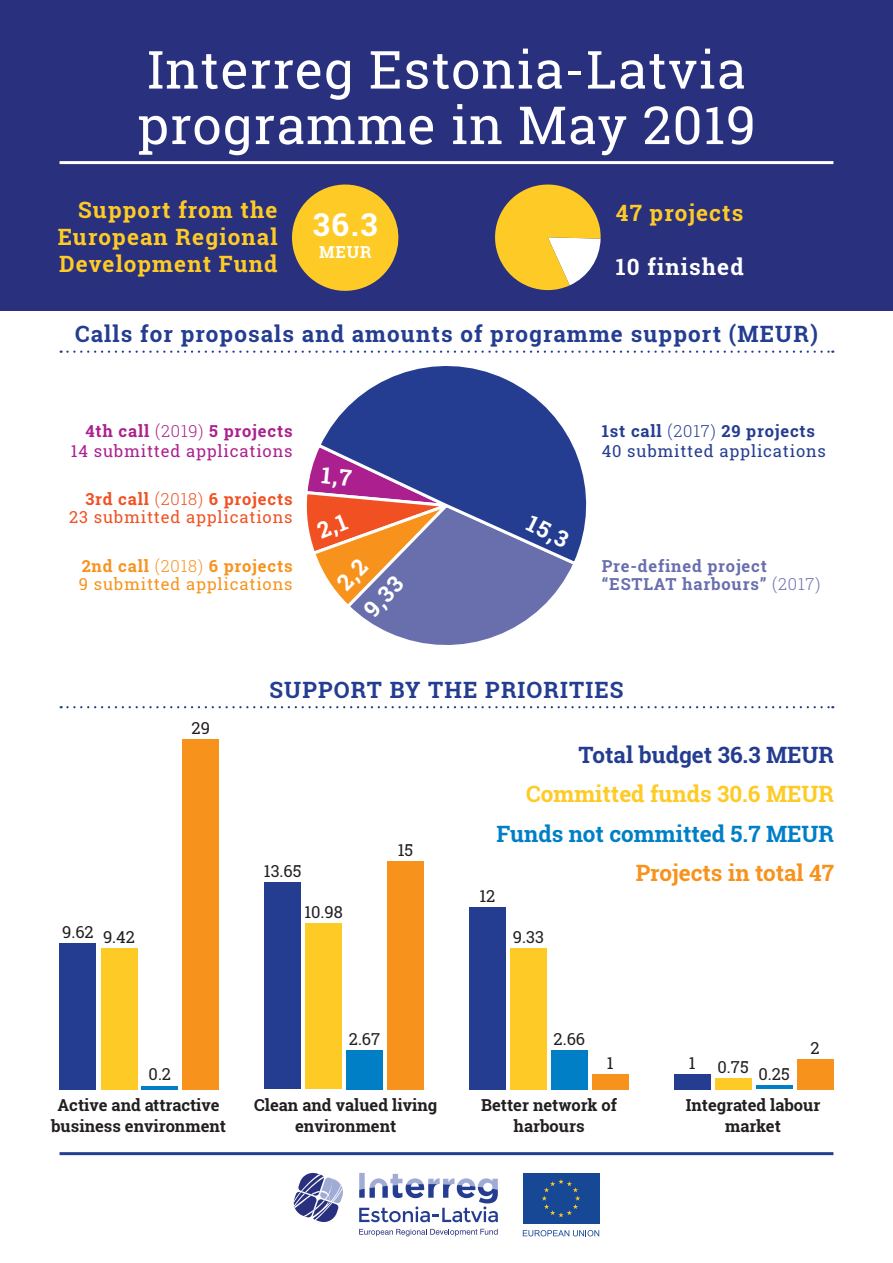
<style>
.page{position:relative;width:893px;height:1263px;background:#fff}
.page>*{position:absolute;margin:0;border:0;box-sizing:border-box;transform-origin:0 0}
.t1{font:52.5px/55.5px "Roboto Slab";letter-spacing:.02em;color:#fff}
.t2{font:700 31.5px "Roboto Slab";color:#fff}
.t3{font:700 22.5px "Roboto Slab";letter-spacing:.05em;color:#243d91}
.t4{font:700 22.5px/27px "Roboto Slab";letter-spacing:.05em;color:#fecb26;text-align:justify}
.t5{font:700 22.5px "Roboto Slab";color:#007fc6}
.t6{font:700 22.5px "Roboto Slab";color:#fecb26}
.t7{font:700 22.5px "Roboto Slab";color:#243d91}
.t8{font:700 22.5px "Roboto Slab";letter-spacing:.05em;color:#fff}
.t9{font:700 22.5px "Roboto Slab";color:#f7931d}
.t10{font:700 16.5px/21px "Roboto Slab";color:#231f20;text-align:center}
.t11{font:16.5px "Roboto Slab";color:#231f20}
.t12{font:16.5px/19.8px "Roboto Slab";letter-spacing:.05em;color:#243d91}
.t13{font:16.5px/19.8px "Roboto Slab";letter-spacing:.05em;color:#ab208e;text-align:right}
.t14{font:16.5px/18px "Roboto Slab";letter-spacing:.05em;color:#f15122;text-align:right}
.t15{font:16.5px/18px "Roboto Slab";letter-spacing:.05em;color:#f7931d}
.t16{font:700 16.5px/18px "Roboto Slab";letter-spacing:.05em;color:#696ead}
.t17{font:700 16.5px "Roboto Slab";color:#fff}
.s1{font-weight:700}
.s2{font-weight:300}
</style>
<div class="page">
<svg style="left:316px;top:350px;width:291px;height:198px"></svg>
<div style="left:0;top:0;width:893px;height:310px;background:#29307d"></div>
<svg style="left:293px;top:1172px;width:50px;height:50px"></svg>
<svg style="left:359px;top:1229px;width:139px;height:7px"></svg>
<svg style="left:359px;top:1173px;width:139px;height:49px"></svg>
<svg style="left:523px;top:1230px;width:76px;height:6px"></svg>
<div style="left:523px;top:1173px;width:76px;height:51px;background:#174896"></div>
<svg style="left:542px;top:1179px;width:38px;height:38px"></svg>
<svg style="left:61px;top:706px;width:772px;height:2px"></svg>
<svg style="left:292px;top:184px;width:107px;height:107px"></svg>
<div style="left:182px;top:739px;width:37px;height:350px;background:#f7931d"></div>
<hr style="left:141px;top:1086px;width:37px;height:3px;background:#007fc6">
<div style="left:101px;top:948px;width:36px;height:141px;background:#fecb26"></div>
<div style="left:60px;top:943px;width:36px;height:146px;background:#243d91"></div>
<div style="left:387px;top:861px;width:37px;height:228px;background:#f7931d"></div>
<div style="left:346px;top:1050px;width:37px;height:39px;background:#007fc6"></div>
<div style="left:305px;top:923px;width:37px;height:166px;background:#fecb26"></div>
<div style="left:264px;top:882px;width:37px;height:207px;background:#243d91"></div>
<div style="left:592px;top:1074px;width:37px;height:15px;background:#f7931d"></div>
<div style="left:551px;top:1050px;width:37px;height:39px;background:#007fc6"></div>
<div style="left:510px;top:948px;width:37px;height:141px;background:#fecb26"></div>
<div style="left:469px;top:907px;width:37px;height:182px;background:#243d91"></div>
<div style="left:797px;top:1059px;width:36px;height:30px;background:#f7931d"></div>
<hr style="left:756px;top:1085px;width:36px;height:4px;background:#007fc6">
<div style="left:715px;top:1078px;width:36px;height:11px;background:#fecb26"></div>
<div style="left:674px;top:1074px;width:37px;height:15px;background:#243d91"></div>
<hr style="left:60px;top:1152px;width:773px;height:3px;background:#243d91">
<hr style="left:60px;top:161px;width:773px;height:3px;background:#fff">
<svg style="left:495px;top:184px;width:106px;height:107px"></svg>
<svg style="left:61px;top:351px;width:772px;height:2px"></svg>
<svg style="left:306px;top:441px;width:273px;height:204px"></svg>
<h1 class="t1" style="left:137px;top:41px;width:620px">Interreg Estonia-Latvia programme in May 2019</h1>
<h3 class="t4" style="left:58px;top:196px;width:221px;text-indent:21px">Support from the European Regional Development Fund</h3>
<h2 class="t2" style="left:313px;top:203px;width:66px">36.3</h2>
<p class="t17" style="left:319px;top:241px;width:54px">MEUR</p>
<h3 class="t4" style="left:616px;top:199px;width:129px">47 projects</h3>
<h3 class="t8" style="left:616px;top:252px;width:129px">10 finished</h3>
<h3 class="t3" style="left:75px;top:318px;width:744px">Calls for proposals and amounts of programme support (MEUR)</h3>
<p class="t13" style="left:71px;top:421px;width:223px"><span class="s1">4th call</span> <span class="s2">(2019)</span> <span class="s1">5 projects<br></span>14 submitted applications</p>
<p class="t14" style="left:69px;top:490px;width:225px"><span class="s1">3rd call</span> <span class="s2">(2018)</span> <span class="s1">6 projects<br></span>23 submitted applications</p>
<p class="t15" style="left:79px;top:557px;width:215px"><span class="s1">2nd call</span> <span class="s2">(2018)</span> <span class="s1">6 projects<br></span>9 submitted applications</p>
<h3 class="t8" style="left:357px;top:602px;width:47px;rotate:-47deg">9,33</h3>
<h3 class="t8" style="left:535px;top:508px;width:45px;rotate:26deg">15,3</h3>
<p class="t12" style="left:602px;top:421px;width:226px"><span class="s1">1st call</span> <span class="s2">(2017)</span> <span class="s1">29 projects<br></span>40 submitted applications</p>
<p class="t16" style="left:602px;top:557px;width:220px">Pre-defined project “ESTLAT harbours” <span class="s2">(2017)</span></p>
<p class="t11" style="left:192px;top:717px;width:20px">29</p>
<p class="t11" style="left:62px;top:923px;width:74px">9.62 9.42</p>
<p class="t11" style="left:149px;top:1063px;width:24px">0.2</p>
<h3 class="t3" style="left:269px;top:674px;width:355px">SUPPORT BY THE PRIORITIES</h3>
<p class="t11" style="left:264px;top:860px;width:39px">13.65</p>
<p class="t11" style="left:304px;top:901px;width:40px">10.98</p>
<p class="t11" style="left:398px;top:838px;width:17px">15</p>
<p class="t11" style="left:349px;top:1027px;width:33px">2.67</p>
<h3 class="t7" style="left:578px;top:739px;width:257px">Total budget 36.3 MEUR</h3>
<h3 class="t6" style="left:526px;top:779px;width:309px">Committed funds 30.6 MEUR</h3>
<h3 class="t5" style="left:496px;top:818px;width:339px">Funds not committed 5.7 MEUR</h3>
<h3 class="t9" style="left:636px;top:858px;width:200px">Projects in total 47</h3>
<p class="t11" style="left:479px;top:884px;width:17px">12</p>
<p class="t11" style="left:513px;top:925px;width:33px">9.33</p>
<p class="t11" style="left:554px;top:1027px;width:33px">2.66</p>
<p class="t11" style="left:607px;top:1051px;width:8px">1</p>
<p class="t11" style="left:689px;top:1051px;width:8px">1</p>
<p class="t11" style="left:718px;top:1055px;width:33px">0.75</p>
<p class="t11" style="left:758px;top:1063px;width:33px">0.25</p>
<p class="t11" style="left:810px;top:1036px;width:11px">2</p>
<p class="t10" style="left:51px;top:1094px;width:177px">Active and attractive business environment</p>
<p class="t10" style="left:254px;top:1094px;width:185px">Clean and valued living environment</p>
<p class="t10" style="left:481px;top:1094px;width:137px">Better network of harbours</p>
<p class="t10" style="left:686px;top:1094px;width:136px">Integrated labour market</p>
</div>
